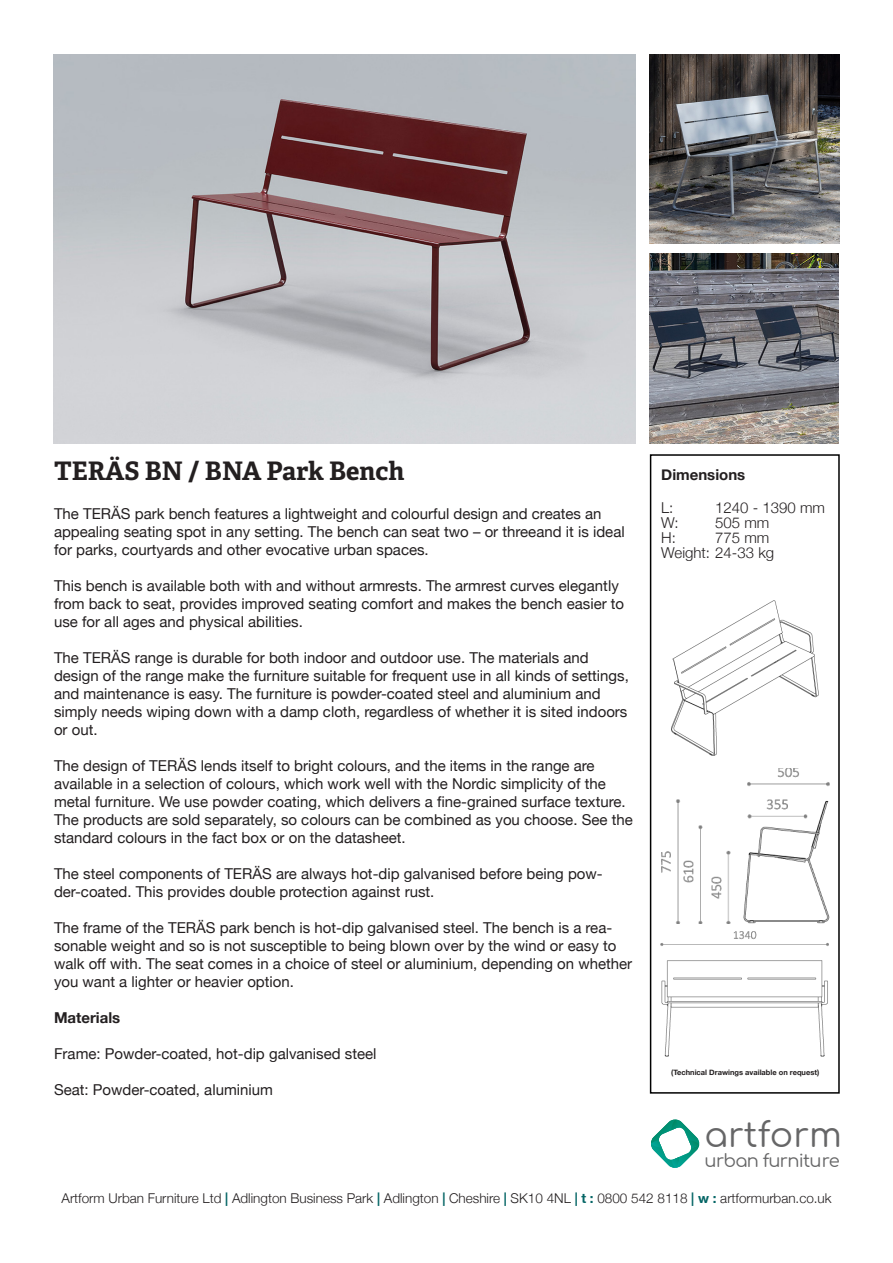
<style>
.page{position:relative;width:893px;height:1263px;background:#fff}
.page>*{position:absolute;margin:0;border:0;box-sizing:border-box;transform-origin:0 0}
.t1{font:34.65px "Comfortaa";color:#666667}
.t2{font:700 25.5px "Adelle Basic";color:#231f20}
.t3{font:17.85px "Comfortaa";letter-spacing:-.04em;color:#666667}
.t4{font:15px/18px "Helvetica Neue";color:#231f20}
.t5{font:300 15px "Helvetica Neue";color:#231f20}
.t6{font:700 15px "Helvetica Neue";color:#231f20}
.t7{font:300 13.5px "Helvetica Neue";color:#231f20}
.t8{font:700 7.5px "Helvetica Neue";color:#231f20}
.s1{font-weight:700;color:#046565}
</style>
<div class="page">
<div style="left:650px;top:454px;width:190px;height:640px;border:2px solid #000"></div>
<img style="left:53px;top:54px;width:583px;height:389px">
<img style="left:650px;top:54px;width:190px;height:189px">
<img style="left:650px;top:254px;width:189px;height:189px">
<img style="left:671px;top:601px;width:148px;height:155px">
<img style="left:661px;top:769px;width:168px;height:155px">
<img style="left:661px;top:931px;width:167px;height:125px">
<svg style="left:651px;top:1119px;width:49px;height:49px"></svg>
<p class="t2" style="left:54px;top:454px;width:352px">TERÄS BN / BNA Park Bench</p>
<p class="t4" style="left:54px;top:505px;width:572px">The TERÄS park bench features a lightweight and colourful design and creates an appealing seating spot in any setting. The bench can seat two – or threeand it is ideal for parks, courtyards and other evocative urban spaces.</p>
<p class="t4" style="left:54px;top:577px;width:572px">This bench is available both with and without armrests. The armrest curves elegantly from back to seat, provides improved seating comfort and makes the bench easier to use for all ages and physical abilities.</p>
<p class="t4" style="left:54px;top:649px;width:576px">The TERÄS range is durable for both indoor and outdoor use. The materials and design of the range make the furniture suitable for frequent use in all kinds of settings, and maintenance is easy. The furniture is powder-coated steel and aluminium and simply needs wiping down with a damp cloth, regardless of whether it is sited indoors or out.</p>
<p class="t4" style="left:54px;top:757px;width:580px">The design of TERÄS lends itself to bright colours, and the items in the range are available in a selection of colours, which work well with the Nordic simplicity of the metal furniture. We use powder coating, which delivers a fine-grained surface texture.<br>The products are sold separately, so colours can be combined as you choose. See the standard colours in the fact box or on the datasheet.</p>
<p class="t4" style="left:54px;top:865px;width:550px">The steel components of TERÄS are always hot-dip galvanised before being pow&shy;der-coated. This provides double protection against rust.</p>
<p class="t4" style="left:54px;top:919px;width:580px">The frame of the TERÄS park bench is hot-dip galvanised steel. The bench is a rea&shy;sonable weight and so is not susceptible to being blown over by the wind or easy to walk off with. The seat comes in a choice of steel or aluminium, depending on whether you want a lighter or heavier option.</p>
<p class="t6" style="left:54px;top:1009px;width:68px">Materials</p>
<p class="t4" style="left:54px;top:1045px;width:324px">Frame: Powder-coated, hot-dip galvanised steel</p>
<p class="t4" style="left:54px;top:1081px;width:220px">Seat: Powder-coated, aluminium</p>
<p class="t6" style="left:661px;top:466px;width:86px">Dimensions</p>
<p class="t5" style="left:661px;top:499px;width:14px">L:</p>
<p class="t5" style="left:715px;top:499px;width:111px">1240 - 1390 mm</p>
<p class="t5" style="left:661px;top:514px;width:19px">W:</p>
<p class="t5" style="left:715px;top:514px;width:56px">505 mm</p>
<p class="t5" style="left:661px;top:529px;width:16px">H:</p>
<p class="t5" style="left:715px;top:529px;width:56px">775 mm</p>
<p class="t5" style="left:661px;top:544px;width:114px">Weight: 24-33 kg</p>
<p class="t8" style="left:671px;top:1067px;width:150px">(Technical Drawings available on request)</p>
<p class="t1" style="left:705px;top:1103px;width:139px">artform</p>
<p class="t3" style="left:705px;top:1145px;width:137px">urban furniture</p>
<p class="t7" style="left:62px;top:1190px;width:772px">Artform Urban Furniture Ltd <span class="s1">|</span> Adlington Business Park <span class="s1">|</span> Adlington <span class="s1">|</span> Cheshire <span class="s1">|</span> SK10 4NL <span class="s1">| t :</span> 0800 542 8118 <span class="s1">| w :</span> artformurban.co.uk</p>
</div>
